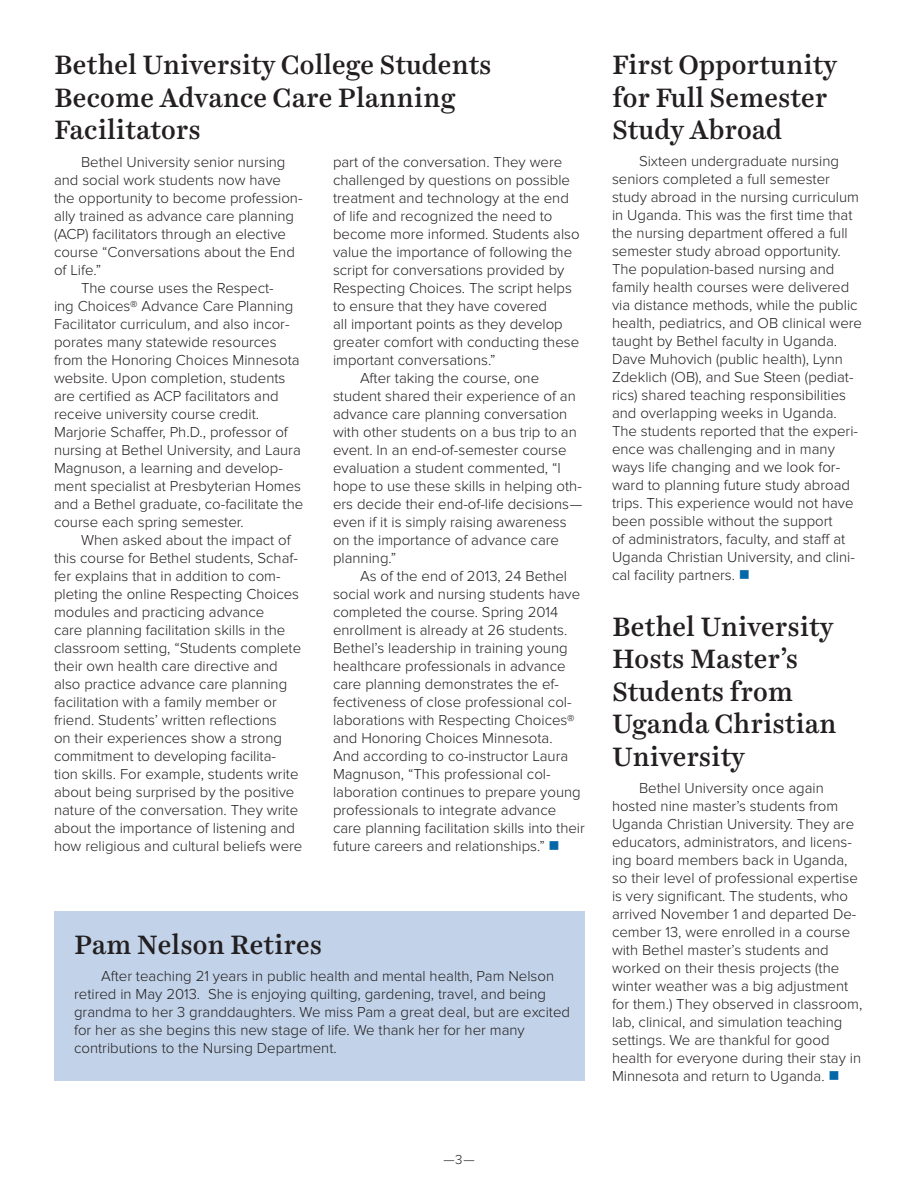
<style>
.page{position:relative;width:918px;height:1188px;background:#fff}
.page>*{position:absolute;margin:0;border:0;box-sizing:border-box;transform-origin:0 0}
.t1{font:500 27px/32.4px "Harriet Text";color:#231f20}
.t2{font:300 15px/18px "Proxima Nova";color:#231f20}
.t3{font:300 13.5px "Proxima Nova";color:#231f20}
.s1{color:#0068a9}
</style>
<div class="page">
<div style="left:54px;top:911px;width:531px;height:170px;background:#c2d3e9"></div>
<p class="t1" style="left:54px;top:49px;width:439px">Bethel University College Students</p>
<p class="t1" style="left:54px;top:81px;width:403px">Become Advance Care Planning</p>
<p class="t1" style="left:54px;top:113px;width:148px">Facilitators</p>
<p class="t2" style="left:333px;top:154px;width:248px">part of the conversation. They were challenged by questions on possible treatment and technology at the end of life and recognized the need to become more informed. Students also value the importance of following the script for conversations provided by Respecting Choices. The script helps to ensure that they have covered<br>all important points as they develop greater comfort with conducting these important conversations.”</p>
<p class="t2" style="left:333px;top:370px;width:251px;text-indent:27px">After taking the course, one student shared their experience of an advance care planning conversation with other students on a bus trip to an event. In an end-of-semester course evaluation a student commented, “I hope to use these skills in helping oth&shy;ers decide their end-of-life decisions— even if it is simply raising awareness on the importance of advance care planning.”</p>
<p class="t2" style="left:333px;top:568px;width:253px;text-indent:27px">As of the end of 2013, 24 Bethel social work and nursing students have completed the course. Spring 2014 enrollment is already at 26 students.<br>Bethel’s leadership in training young healthcare professionals in advance care planning demonstrates the ef&shy;fectiveness of close professional col&shy;laborations with Respecting Choices® and Honoring Choices Minnesota.<br>And according to co-instructor Laura Magnuson, “This professional col&shy;laboration continues to prepare young professionals to integrate advance care planning facilitation skills into their future careers and relationships.” <span class="s1">■</span></p>
<p class="t2" style="left:54px;top:154px;width:250px;text-indent:27px">Bethel University senior nursing and social work students now have the opportunity to become profession&shy;ally trained as advance care planning (ACP) facilitators through an elective course “Conversations about the End of Life.”</p>
<p class="t2" style="left:54px;top:280px;width:251px;text-indent:27px">The course uses the Respect-<br>ing Choices® Advance Care Planning Facilitator curriculum, and also incor&shy;porates many statewide resources from the Honoring Choices Minnesota website. Upon completion, students are certified as ACP facilitators and receive university course credit.<br>Marjorie Schaffer, Ph.D., professor of nursing at Bethel University, and Laura Magnuson, a learning and develop&shy;ment specialist at Presbyterian Homes and a Bethel graduate, co-facilitate the course each spring semester.</p>
<p class="t2" style="left:54px;top:532px;width:250px;text-indent:27px">When asked about the impact of this course for Bethel students, Schaf&shy;fer explains that in addition to com&shy;pleting the online Respecting Choices modules and practicing advance<br>care planning facilitation skills in the classroom setting, “Students complete their own health care directive and also practice advance care planning facilitation with a family member or friend. Students’ written reflections<br>on their experiences show a strong commitment to developing facilita&shy;tion skills. For example, students write about being surprised by the positive nature of the conversation. They write about the importance of listening and how religious and cultural beliefs were</p>
<p class="t1" style="left:74px;top:928px;width:250px">Pam Nelson Retires</p>
<p class="t2" style="left:74px;top:967px;width:497px;text-indent:27px">After teaching 21 years in public health and mental health, Pam Nelson retired in May 2013. She is enjoying quilting, gardening, travel, and being grandma to her 3 granddaughters. We miss Pam a great deal, but are excited for her as she begins this new stage of life. We thank her for her many</p>
<p class="t2" style="left:74px;top:1039px;width:264px">contributions to the Nursing Department.</p>
<p class="t1" style="left:612px;top:49px;width:227px">First Opportunity for Full Semester<br>Study Abroad</p>
<p class="t2" style="left:612px;top:152px;width:252px;text-indent:27px">Sixteen undergraduate nursing seniors completed a full semester study abroad in the nursing curriculum in Uganda. This was the first time that the nursing department offered a full semester study abroad opportunity.<br>The population-based nursing and family health courses were delivered via distance methods, while the public health, pediatrics, and OB clinical were taught by Bethel faculty in Uganda.<br>Dave Muhovich (public health), Lynn Zdeklich (OB), and Sue Steen (pediat&shy;rics) shared teaching responsibilities and overlapping weeks in Uganda.<br>The students reported that the experi&shy;ence was challenging and in many ways life changing and we look for&shy;ward to planning future study abroad trips. This experience would not have been possible without the support<br>of administrators, faculty, and staff at Uganda Christian University, and clini&shy;cal facility partners. <span class="s1">■</span></p>
<p class="t1" style="left:612px;top:610px;width:223px">Bethel University<br>Hosts Master’s</p>
<p class="t1" style="left:612px;top:675px;width:226px">Students from<br>Uganda Christian<br>University</p>
<p class="t2" style="left:612px;top:779px;width:252px;text-indent:27px">Bethel University once again hosted nine master’s students from Uganda Christian University. They are educators, administrators, and licens&shy;ing board members back in Uganda, so their level of professional expertise is very significant. The students, who arrived November 1 and departed De&shy;cember 13, were enrolled in a course with Bethel master’s students and worked on their thesis projects (the winter weather was a big adjustment for them.) They observed in classroom, lab, clinical, and simulation teaching settings. We are thankful for good health for everyone during their stay in Minnesota and return to Uganda. <span class="s1">■</span></p>
<p class="t3" style="left:443px;top:1152px;width:33px">—3—</p>
</div>
